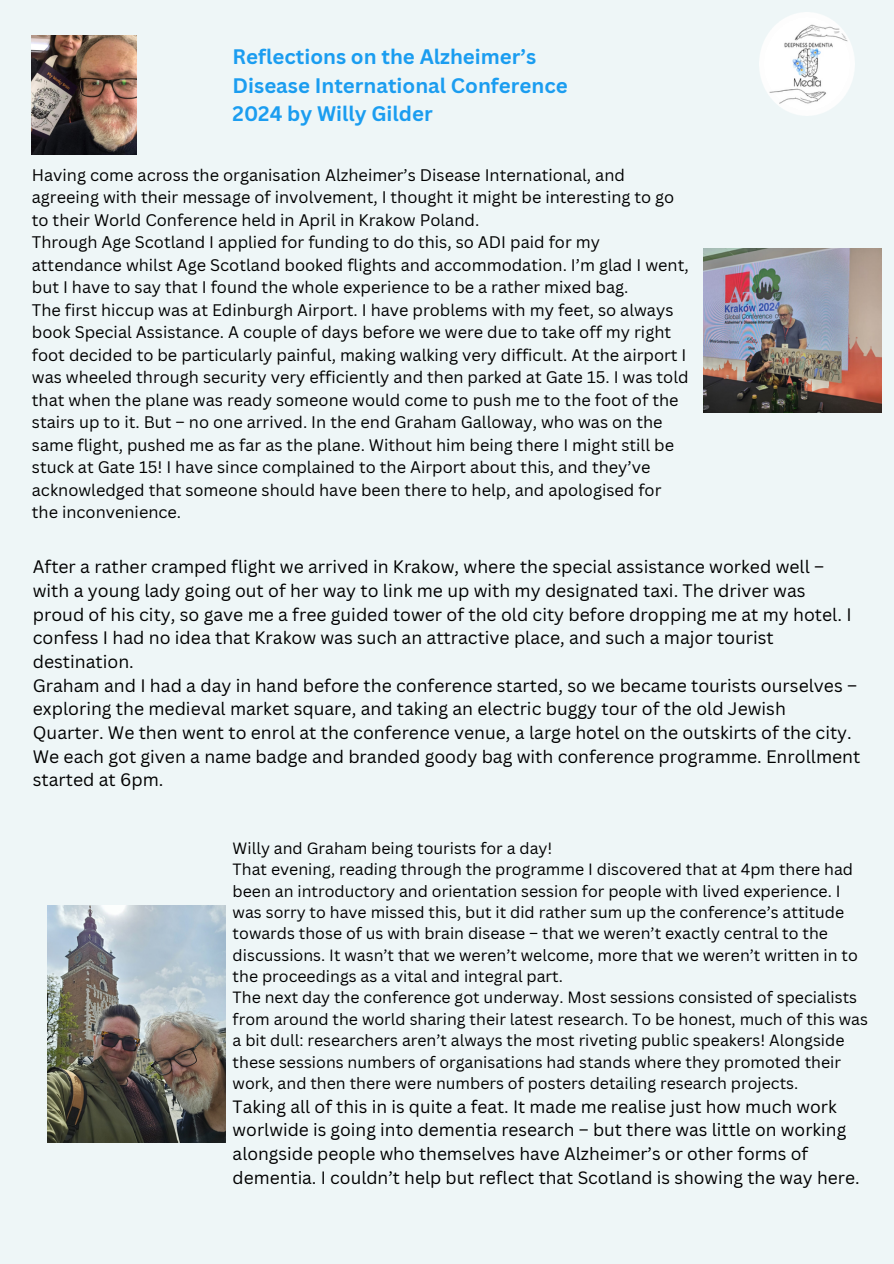
<style>
.page{position:relative;width:894px;height:1264px;background:#fff}
.page>*{position:absolute;margin:0;border:0;box-sizing:border-box;transform-origin:0 0}
.t1{font:700 20.4px/28.2px "Canva Sans";color:#1b9df0}
.t2{font:17.55px/23.7px "Canva Sans";color:#000}
.t3{font:17.4px/23.7px "Canva Sans";color:#000}
.t4{font:16.35px/22.5px "Canva Sans";color:#000}
.t5{font:15.9px/21.3px "Canva Sans";color:#000}
</style>
<div class="page">
<div style="left:0;top:0;width:893px;height:1263px;background:#eef6f7"></div>
<img style="left:759px;top:12px;width:94px;height:104px">
<img style="left:32px;top:35px;width:104px;height:119px">
<img style="left:703px;top:248px;width:178px;height:164px">
<img style="left:47px;top:905px;width:178px;height:237px">
<p class="t1" style="left:232px;top:42px;width:336px">Reflections on the Alzheimer’s<br>Disease International Conference<br>2024 by Willy Gilder</p>
<p class="t4" style="left:32px;top:163px;width:643px">Having come across the organisation Alzheimer’s Disease International, and agreeing with their message of involvement, I thought it might be interesting to go to their World Conference held in April in Krakow Poland.</p>
<p class="t4" style="left:32px;top:230px;width:658px">Through Age Scotland I applied for funding to do this, so ADI paid for my attendance whilst Age Scotland booked flights and accommodation. I’m glad I went, but I have to say that I found the whole experience to be a rather mixed bag.</p>
<p class="t4" style="left:32px;top:298px;width:658px">The first hiccup was at Edinburgh Airport. I have problems with my feet, so always book Special Assistance. A couple of days before we were due to take off my right foot decided to be particularly painful, making walking very difficult. At the airport I was wheeled through security very efficiently and then parked at Gate 15. I was told that when the plane was ready someone would come to push me to the foot of the stairs up to it. But – no one arrived. In the end Graham Galloway, who was on the same flight, pushed me as far as the plane. Without him being there I might still be stuck at Gate 15! I have since complained to the Airport about this, and they’ve acknowledged that someone should have been there to help, and apologised for the inconvenience.</p>
<p class="t2" style="left:33px;top:554px;width:820px">After a rather cramped flight we arrived in Krakow, where the special assistance worked well – with a young lady going out of her way to link me up with my designated taxi. The driver was proud of his city, so gave me a free guided tower of the old city before dropping me at my hotel. I confess I had no idea that Krakow was such an attractive place, and such a major tourist destination.</p>
<p class="t2" style="left:33px;top:673px;width:828px">Graham and I had a day in hand before the conference started, so we became tourists ourselves – exploring the medieval market square, and taking an electric buggy tour of the old Jewish Quarter. We then went to enrol at the conference venue, a large hotel on the outskirts of the city.<br>We each got given a name badge and branded goody bag with conference programme. Enrollment started at 6pm.</p>
<p class="t5" style="left:232px;top:836px;width:321px">Willy and Graham being tourists for a day!</p>
<p class="t5" style="left:232px;top:858px;width:626px">That evening, reading through the programme I discovered that at 4pm there had been an introductory and orientation session for people with lived experience. I was sorry to have missed this, but it did rather sum up the conference’s attitude towards those of us with brain disease – that we weren’t exactly central to the discussions. It wasn’t that we weren’t welcome, more that we weren’t written in to the proceedings as a vital and integral part.</p>
<p class="t5" style="left:232px;top:986px;width:636px">The next day the conference got underway. Most sessions consisted of specialists from around the world sharing their latest research. To be honest, much of this was a bit dull: researchers aren’t always the most riveting public speakers! Alongside these sessions numbers of organisations had stands where they promoted their work, and then there were numbers of posters detailing research projects.</p>
<p class="t3" style="left:232px;top:1093px;width:628px">Taking all of this in is quite a feat. It made me realise just how much work worlwide is going into dementia research – but there was little on working alongside people who themselves have Alzheimer’s or other forms of dementia. I couldn’t help but reflect that Scotland is showing the way here.</p>
</div>
